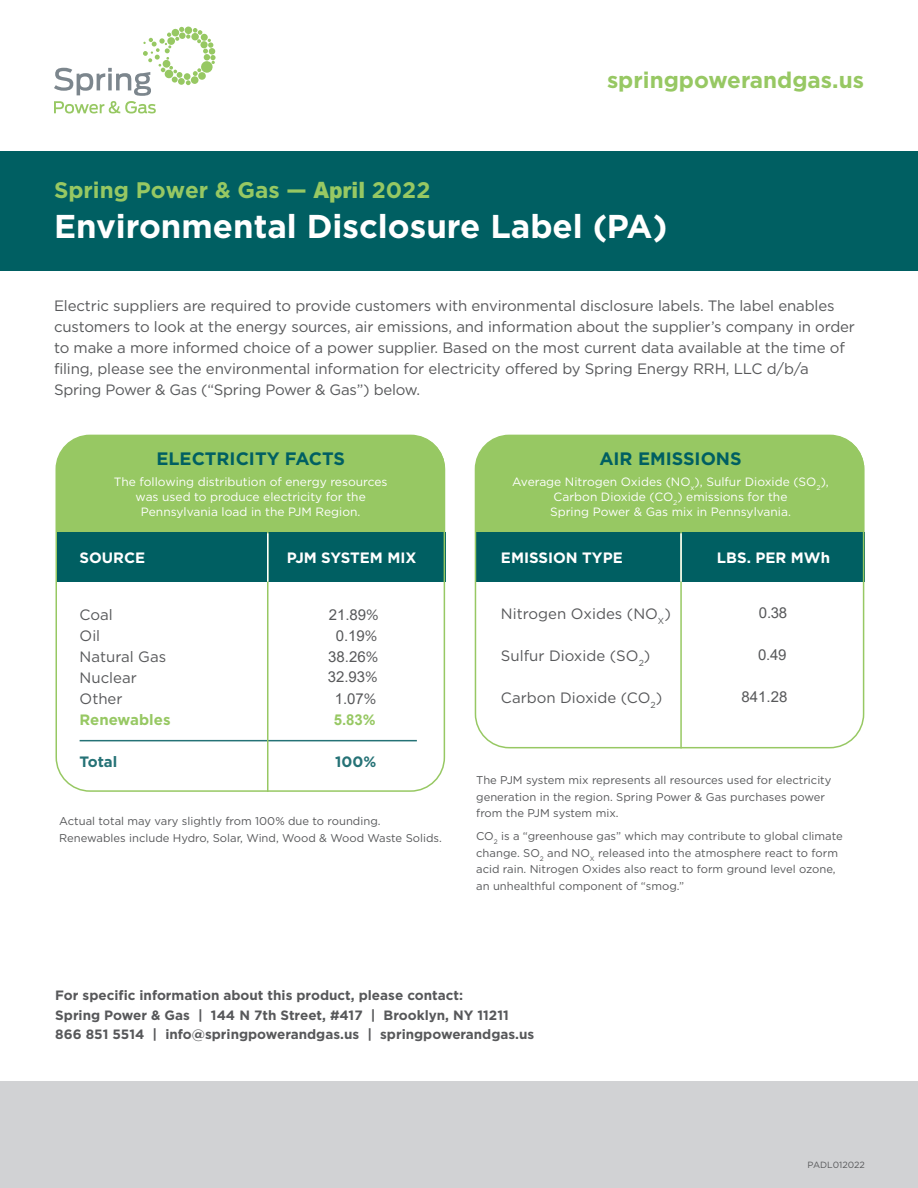
<style>
.page{position:relative;width:918px;height:1188px;background:#fff}
.page>*{position:absolute;margin:0;border:0;box-sizing:border-box;transform-origin:0 0}
.t1{font:700 33px "Gotham HTF";color:#fff}
.t2{font:700 22.5px "Gotham HTF";color:#97c863}
.t3{font:700 18px "Gotham HTF";color:#005f62}
.t4{font:15px/21px "Gotham HTF";letter-spacing:-.01em;color:#57585a}
.t5{font:15px/20.7px "Arial";color:#57585a;text-align:center}
.t6{font:700 15px "Gotham HTF";color:#fff}
.t7{font:700 15px "Gotham HTF";color:#97c863}
.t8{font:700 15px "Gotham HTF";color:#257276}
.t9{font:700 13.5px/19.5px "Gotham HTF";color:#57585a}
.t10{font:12px/15px "Gotham HTF";color:#fff;text-align:center}
.t11{font:11.25px/16.5px "Gotham HTF";color:#57585a}
.t12{font:9px "Gotham HTF";color:#57585a}
.s1{font-family:"Arial";font-weight:900}
.s2{font-family:"Gotham HTF"}
.s3{font-weight:700;color:#97c863}
.s4{font-family:"Gotham HTF";font-weight:700;color:#97c863}
</style>
<div class="page">
<div style="left:0;top:1082px;width:918px;height:106px;background:#d1d2d4"></div>
<div style="left:0;top:151px;width:918px;height:120px;background:#005f62"></div>
<svg style="left:54px;top:26px;width:162px;height:87px"></svg>
<div style="left:56px;top:435px;width:389px;height:305px;background:#97c863;border-radius:34px"></div>
<div style="left:475px;top:435px;width:389px;height:305px;background:#97c863;border-radius:34px"></div>
<div style="left:51px;top:532px;width:404px;height:234px;background:#fff"></div>
<div style="left:470px;top:532px;width:405px;height:234px;background:#fff"></div>
<div style="left:57px;top:533px;width:388px;height:49px;background:#005f62"></div>
<div style="left:476px;top:533px;width:388px;height:49px;background:#005f62"></div>
<div style="left:56px;top:435px;width:389px;height:357px;border:2px solid #97c863;border-radius:34px"></div>
<div style="left:475px;top:435px;width:389px;height:313px;border:2px solid #97c863;border-radius:34px"></div>
<hr style="left:80px;top:740px;width:337px;height:1px;background:#257276">
<hr style="left:267px;top:528px;width:1px;height:264px;background:#97c863">
<hr style="left:680px;top:521px;width:2px;height:227px;background:#97c863">
<hr style="left:267px;top:533px;width:1px;height:49px;background:#fff">
<hr style="left:680px;top:533px;width:2px;height:49px;background:#fff">
<h2 class="t2" style="left:607px;top:67px;width:258px">springpowerandgas.us</h2>
<h2 class="t2" style="left:54px;top:177px;width:378px">Spring Power &amp; Gas — <span class="s1">April</span> 2022</h2>
<h1 class="t1" style="left:54px;top:207px;width:615px">Environmental Disclosure Label (PA)</h1>
<p class="t4" style="left:54px;top:295px;width:803px">Electric suppliers are required to provide customers with environmental disclosure labels. The label enables customers to look at the energy sources, air emissions, and information about the supplier’s company in order to make a more informed choice of a power supplier. Based on the most current data available at the time of filing, please see the environmental information for electricity offered by Spring Energy RRH, LLC d/b/a Spring Power &amp; Gas (“Spring Power &amp; Gas”) below.</p>
<p class="t3" style="left:156px;top:448px;width:190px">ELECTRICITY FACTS</p>
<p class="t10" style="left:114px;top:474px;width:275px">The following distribution of energy resources was used to produce electricity for the<br>Pennsylvania load in the PJM Region.</p>
<p class="t3" style="left:599px;top:448px;width:144px">AIR EMISSIONS</p>
<p class="t10" style="left:512px;top:474px;width:318px">Average Nitrogen Oxides (NO<sub>x</sub>), Sulfur Dioxide (SO<sub>2</sub>),<br>Carbon Dioxide (CO<sub>2</sub>) emissions for the<br>Spring Power &amp; Gas mix in Pennsylvania.</p>
<p class="t6" style="left:80px;top:549px;width:67px">SOURCE</p>
<p class="t6" style="left:287px;top:549px;width:131px">PJM SYSTEM MIX</p>
<p class="t6" style="left:501px;top:549px;width:123px">EMISSION TYPE</p>
<p class="t6" style="left:717px;top:549px;width:115px">LBS. PER MWh</p>
<p class="t4" style="left:80px;top:604px;width:88px">Coal<br>Oil<br>Natural Gas<br>Nuclear<br>Other</p>
<p class="t7" style="left:80px;top:711px;width:92px">Renewables</p>
<p class="t8" style="left:80px;top:753px;width:39px">Total</p>
<p class="t5" style="left:328px;top:605px;width:53px">21.89<span class="s2">%<br></span>0.19<span class="s2">%<br></span>38.26<span class="s2">%<br></span>32.93<span class="s2">%</span></p>
<p class="t5" style="left:334px;top:688px;width:44px;text-align:left">1.07<span class="s2">%<br></span><span class="s3">5.83</span><span class="s4">%</span></p>
<p class="t8" style="left:335px;top:753px;width:43px">100%</p>
<p class="t11" style="left:59px;top:813px;width:384px">Actual total may vary slightly from 100% due to rounding.<br>Renewables include Hydro, Solar, Wind, Wood &amp; Wood Waste Solids.</p>
<p class="t4" style="left:501px;top:603px;width:171px">Nitrogen Oxides (NO<sub>X</sub>)</p>
<p class="t4" style="left:501px;top:645px;width:151px">Sulfur Dioxide (SO<sub>2</sub>)</p>
<p class="t4" style="left:501px;top:687px;width:163px">Carbon Dioxide (CO<sub>2</sub>)</p>
<p class="t5" style="left:759px;top:603px;width:30px">0.38</p>
<p class="t5" style="left:758px;top:645px;width:30px">0.49</p>
<p class="t5" style="left:742px;top:687px;width:47px">841.28</p>
<p class="t11" style="left:476px;top:772px;width:357px">The PJM system mix represents all resources used for electricity generation in the region. Spring Power &amp; Gas purchases power from the PJM system mix.</p>
<p class="t11" style="left:476px;top:828px;width:368px">CO<sub>2</sub> is a “greenhouse gas” which may contribute to global climate change. SO<sub>2</sub> and NO<sub>X</sub> released into the atmosphere react to form acid rain. Nitrogen Oxides also react to form ground level ozone, an unhealthful component of “smog.”</p>
<p class="t9" style="left:55px;top:985px;width:481px">For specific information about this product, please contact:<br>Spring Power &amp; Gas | 144 N 7th Street, #417 | Brooklyn, NY 11211<br>866 851 5514 | info@springpowerandgas.us | springpowerandgas.us</p>
<p class="t12" style="left:808px;top:1160px;width:59px">PADL012022</p>
</div>
